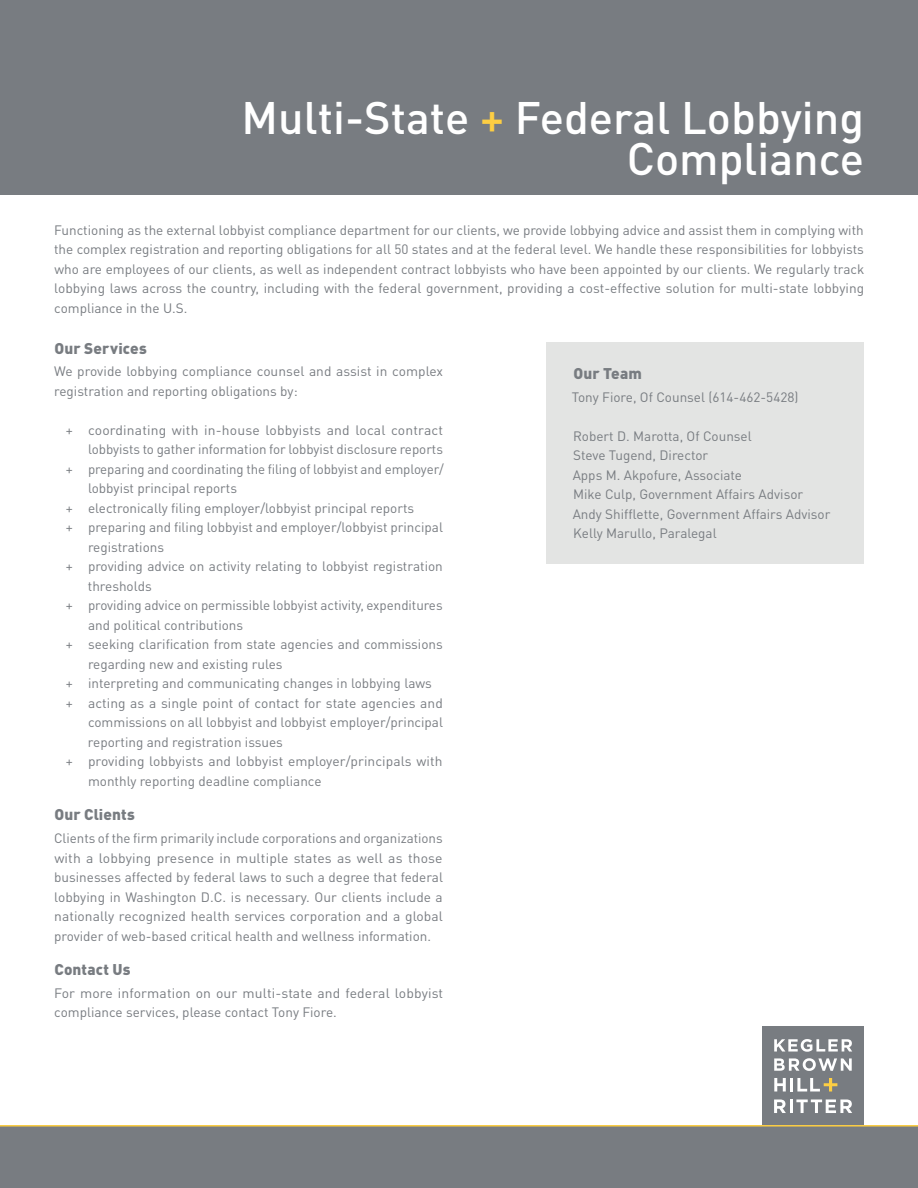
<style>
.page{position:relative;width:918px;height:1188px;background:#fff}
.page>*{position:absolute;margin:0;border:0;box-sizing:border-box;transform-origin:0 0}
.t1{font:500 45px/40.5px "DIN Pro";color:#fff;text-align:right}
.t2{font:900 15.3px "DIN Pro";letter-spacing:.01em;color:#787c81}
.t3{font:13.5px/19.5px "DIN Pro";color:#787c81}
.s1{color:#fdce43}
</style>
<div class="page">
<div style="left:0;top:0;width:918px;height:194px;background:#787c81"></div>
<div style="left:0;top:1125px;width:918px;height:63px;background:#787c81"></div>
<div style="left:762px;top:1026px;width:102px;height:99px;background:#787c81"></div>
<hr style="left:790px;top:1099px;width:3px;height:14px;background:#fff">
<svg style="left:774px;top:1039px;width:78px;height:13px"></svg>
<svg style="left:774px;top:1099px;width:12px;height:14px"></svg>
<svg style="left:796px;top:1099px;width:56px;height:14px"></svg>
<svg style="left:774px;top:1058px;width:78px;height:13px"></svg>
<svg style="left:774px;top:1078px;width:12px;height:14px"></svg>
<hr style="left:790px;top:1078px;width:3px;height:14px;background:#fff">
<svg style="left:797px;top:1078px;width:40px;height:14px"></svg>
<hr style="left:0;top:1125px;width:918px;height:2px;background:#fdce43">
<div style="left:546px;top:342px;width:318px;height:221px;background:#e3e4e3"></div>
<h1 class="t1" style="left:242px;top:96px;width:624px">Multi-State <span class="s1">+</span> Federal Lobbying<br>Compliance</h1>
<p class="t3" style="left:54px;top:219px;width:812px;text-align:justify">Functioning as the external lobbyist compliance department for our clients, we provide lobbying advice and assist them in complying with the complex registration and reporting obligations for all 50 states and at the federal level. We handle these responsibilities for lobbyists who are employees of our clients, as well as independent contract lobbyists who have been appointed by our clients. We regularly track lobbying laws across the country, including with the federal government, providing a cost-effective solution for multi-state lobbying compliance in the U.S.</p>
<p class="t2" style="left:54px;top:338px;width:94px">Our Services</p>
<p class="t3" style="left:54px;top:361px;width:390px">We provide lobbying compliance counsel and assist in complex registration and reporting obligations by:</p>
<p class="t3" style="left:66px;top:420px;width:379px">+ coordinating with in-house lobbyists and local contract</p>
<p class="t3" style="left:88px;top:439px;width:356px">lobbyists to gather information for lobbyist disclosure reports</p>
<p class="t3" style="left:66px;top:459px;width:380px">+ preparing and coordinating the filing of lobbyist and employer/</p>
<p class="t3" style="left:88px;top:478px;width:151px">lobbyist principal reports</p>
<p class="t3" style="left:66px;top:498px;width:350px">+ electronically filing employer/lobbyist principal reports</p>
<p class="t3" style="left:66px;top:517px;width:379px">+ preparing and filing lobbyist and employer/lobbyist principal</p>
<p class="t3" style="left:88px;top:537px;width:78px">registrations</p>
<p class="t3" style="left:66px;top:556px;width:378px">+ providing advice on activity relating to lobbyist registration</p>
<p class="t3" style="left:88px;top:576px;width:65px">thresholds</p>
<p class="t3" style="left:66px;top:595px;width:378px">+ providing advice on permissible lobbyist activity, expenditures</p>
<p class="t3" style="left:88px;top:615px;width:157px">and political contributions</p>
<p class="t3" style="left:66px;top:634px;width:378px">+ seeking clarification from state agencies and commissions</p>
<p class="t3" style="left:88px;top:654px;width:196px">regarding new and existing rules</p>
<p class="t3" style="left:66px;top:673px;width:368px">+ interpreting and communicating changes in lobbying laws</p>
<p class="t3" style="left:66px;top:693px;width:378px">+ acting as a single point of contact for state agencies and</p>
<p class="t3" style="left:88px;top:712px;width:357px">commissions on all lobbyist and lobbyist employer/principal</p>
<p class="t3" style="left:88px;top:732px;width:197px">reporting and registration issues</p>
<p class="t3" style="left:66px;top:751px;width:378px">+ providing lobbyists and lobbyist employer/principals with</p>
<p class="t3" style="left:88px;top:771px;width:235px">monthly reporting deadline compliance</p>
<p class="t2" style="left:54px;top:804px;width:82px">Our Clients</p>
<p class="t3" style="left:54px;top:828px;width:390px;text-align:justify">Clients of the firm primarily include corporations and organizations with a lobbying presence in multiple states as well as those businesses affected by federal laws to such a degree that federal lobbying in Washington D.C. is necessary. Our clients include a nationally recognized health services corporation and a global provider of web-based critical health and wellness information.</p>
<p class="t2" style="left:54px;top:959px;width:78px">Contact Us</p>
<p class="t3" style="left:54px;top:983px;width:391px">For more information on our multi-state and federal lobbyist compliance services, please contact Tony Fiore.</p>
<p class="t2" style="left:573px;top:363px;width:70px">Our Team</p>
<p class="t3" style="left:572px;top:386px;width:228px">Tony Fiore, Of Counsel (614-462-5428)</p>
<p class="t3" style="left:573px;top:425px;width:259px">Robert D. Marotta, Of Counsel<br>Steve Tugend, Director<br>Apps M. Akpofure, Associate<br>Mike Culp, Government Affairs Advisor<br>Andy Shifflette, Government Affairs Advisor<br>Kelly Marullo, Paralegal</p>
</div>
